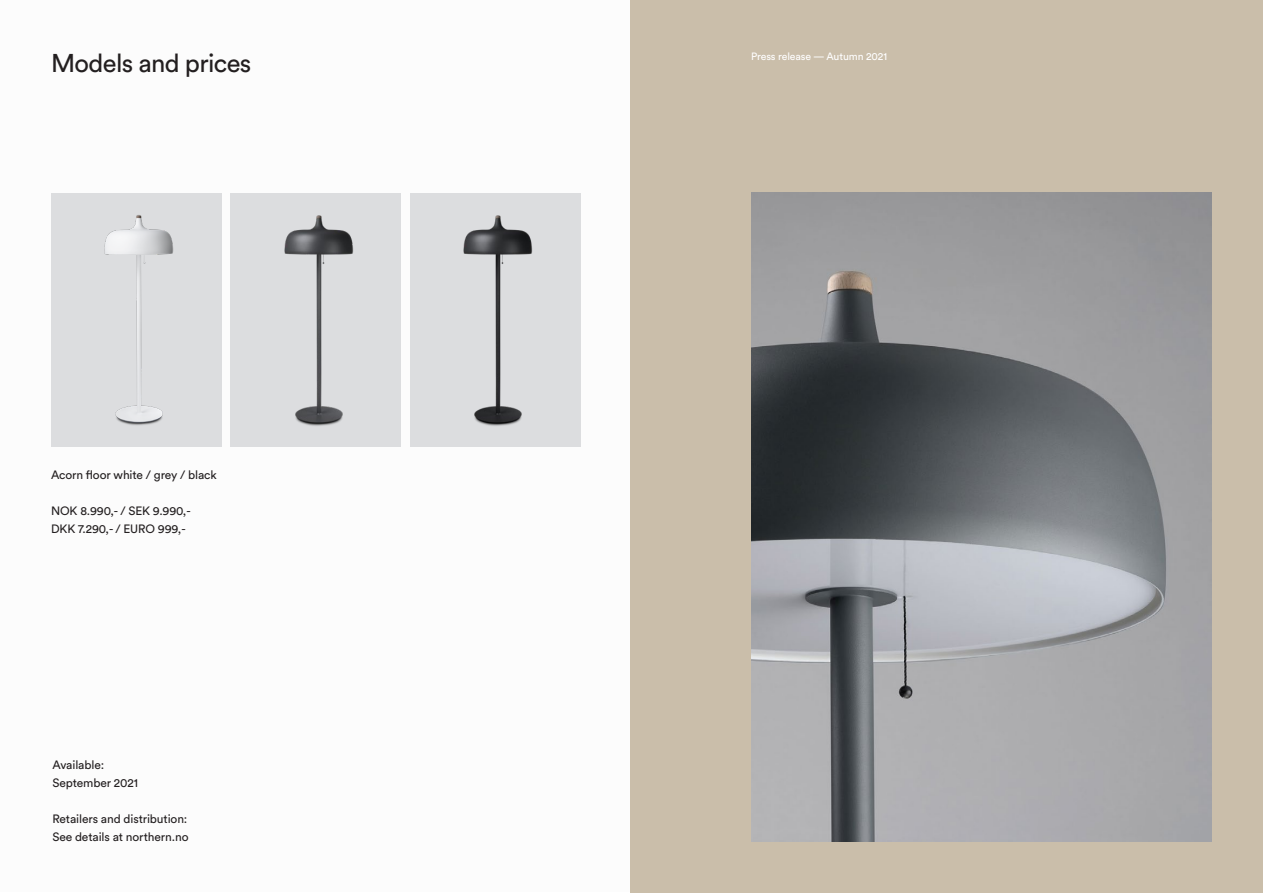
<style>
.page{position:relative;width:1263px;height:893px;background:#fff}
.page>*{position:absolute;margin:0;border:0;box-sizing:border-box;transform-origin:0 0}
.t1{font:25.5px "Circular Std";letter-spacing:-.025em;color:#231f20}
.t2{font:12px/18px "Circular Std";letter-spacing:-.01em;color:#231f20}
.t3{font:10.5px "Circular Std";letter-spacing:-.01em;color:#fff}
</style>
<div class="page">
<img style="left:51px;top:193px;width:170px;height:253px">
<img style="left:231px;top:193px;width:170px;height:253px">
<img style="left:410px;top:193px;width:170px;height:253px">
<div style="left:631px;top:0;width:632px;height:893px;background:#cabeaa"></div>
<img style="left:751px;top:193px;width:461px;height:649px">
<h1 class="t1" style="left:51px;top:47px;width:202px">Models and prices</h1>
<p class="t2" style="left:51px;top:466px;width:167px">Acorn floor white / grey / black</p>
<p class="t2" style="left:51px;top:502px;width:141px">NOK 8.990,- / SEK 9.990,-<br>DKK 7.290,- / EURO 999,-</p>
<p class="t2" style="left:53px;top:755px;width:87px">Available:<br>September 2021</p>
<p class="t2" style="left:53px;top:809px;width:138px">Retailers and distribution:<br>See details at northern.no</p>
<p class="t3" style="left:751px;top:49px;width:138px">Press release — Autumn 2021</p>
</div>
